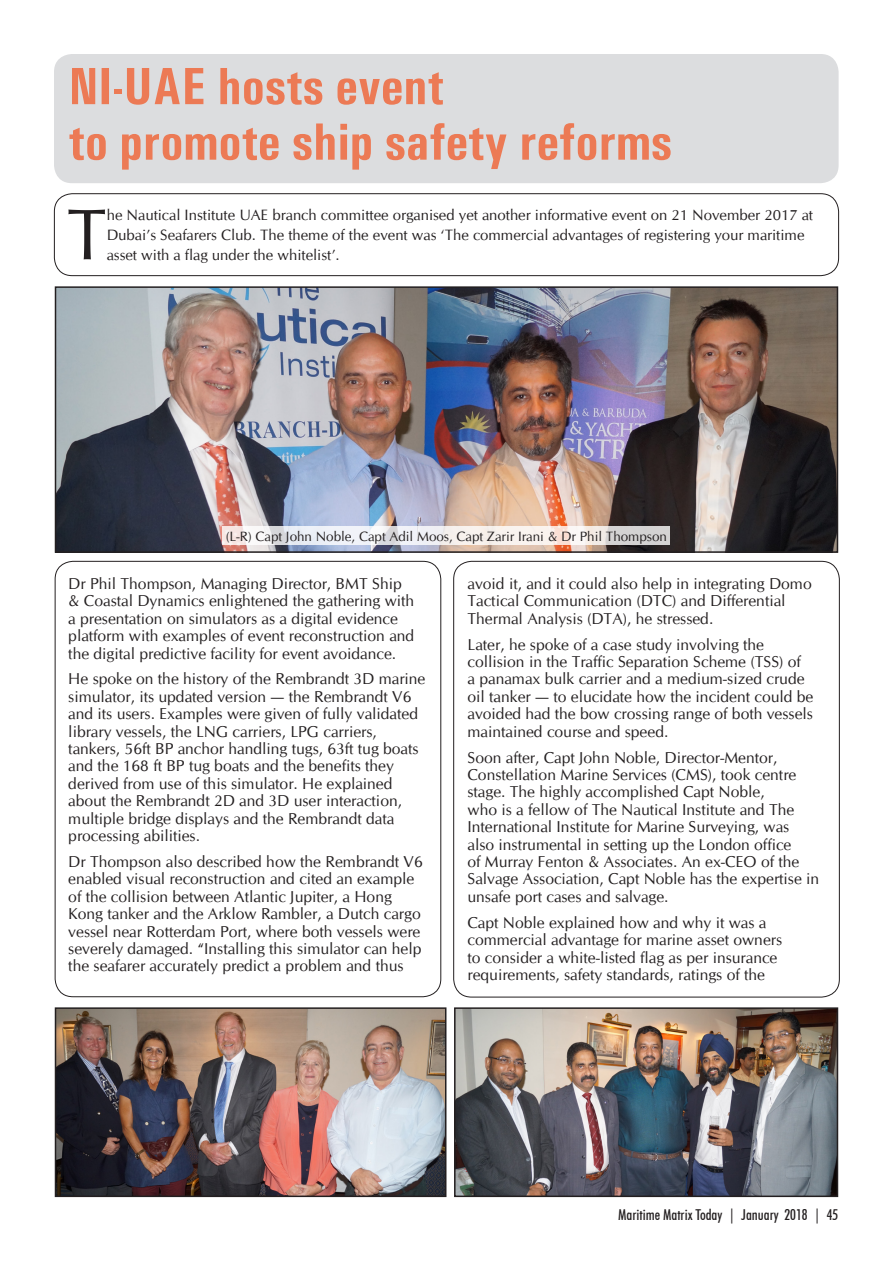
<style>
.page{position:relative;width:893px;height:1263px;background:#fff}
.page>*{position:absolute;margin:0;border:0;box-sizing:border-box;transform-origin:0 0}
.t1{font:71.85px "CG Omega";color:#231f20}
.t2{font:700 condensed 52.5px/55.5px "Univers";color:#ec7a55}
.Default{font:15.75px/17.4px "CG Omega";color:#231f20}
.t3{font:15px/19.8px "CG Omega";color:#231f20}
.BodyText{font:500 condensed 15px "Futura BT";color:#231f20}
.t4{font:13.5px "CG Omega";color:#231f20}
</style>
<div class="page">
<img style="left:58px;top:289px;width:777px;height:261px">
<div style="left:55px;top:286px;width:783px;height:267px;border:2px solid #231f20"></div>
<div style="left:54px;top:54px;width:785px;height:129px;background:#dcdddf;border-radius:18px"></div>
<div style="left:54px;top:193px;width:785px;height:83px;border:1px solid #231f20;border-radius:18px"></div>
<svg style="left:223px;top:526px;width:447px;height:19px"></svg>
<img style="left:58px;top:1010px;width:385px;height:184px">
<div style="left:55px;top:1007px;width:391px;height:190px;border:2px solid #231f20"></div>
<img style="left:457px;top:1010px;width:378px;height:184px">
<div style="left:454px;top:1007px;width:384px;height:190px;border:2px solid #231f20"></div>
<p class="t2" style="left:68px;top:58px;width:605px">NI-UAE hosts event<br>to promote ship safety reforms</p>
<p class="t1" style="left:67px;top:192px;width:41px">T</p>
<p class="t3" style="left:107px;top:205px;width:708px">he Nautical Institute UAE branch committee organised yet another informative event on 21 November 2017 at<br>Dubai’s Seafarers Club. The theme of the event was ‘The commercial advantages of registering your maritime asset with a flag under the whitelist’.</p>
<p class="t4" style="left:226px;top:528px;width:443px">(L-R) Capt John Noble, Capt Adil Moos, Capt Zarir Irani &amp; Dr Phil Thompson</p>
<p class="Default" style="left:68px;top:575px;width:347px">Dr Phil Thompson, Managing Director, BMT Ship &amp; Coastal Dynamics enlightened the gathering with a presentation on simulators as a digital evidence platform with examples of event reconstruction and the digital predictive facility for event avoidance.</p>
<p class="Default" style="left:68px;top:671px;width:359px">He spoke on the history of the Rembrandt 3D marine simulator, its updated version — the Rembrandt V6 and its users. Examples were given of fully validated library vessels, the LNG carriers, LPG carriers, tankers, 56ft BP anchor handling tugs, 63ft tug boats and the 168 ft BP tug boats and the benefits they derived from use of this simulator. He explained about the Rembrandt 2D and 3D user interaction, multiple bridge displays and the Rembrandt data processing abilities.</p>
<p class="Default" style="left:68px;top:853px;width:356px">Dr Thompson also described how the Rembrandt V6 enabled visual reconstruction and cited an example of the collision between Atlantic Jupiter, a Hong Kong tanker and the Arklow Rambler, a Dutch cargo vessel near Rotterdam Port, where both vessels were severely damaged. “Installing this simulator can help the seafarer accurately predict a problem and thus</p>
<p class="Default" style="left:467px;top:575px;width:346px">avoid it, and it could also help in integrating Domo<br>Tactical Communication (DTC) and Differential<br>Thermal Analysis (DTA), he stressed.</p>
<p class="Default" style="left:467px;top:636px;width:347px">Later, he spoke of a case study involving the collision in the Traffic Separation Scheme (TSS) of<br>a panamax bulk carrier and a medium-sized crude oil tanker — to elucidate how the incident could be avoided had the bow crossing range of both vessels maintained course and speed.</p>
<p class="Default" style="left:467px;top:749px;width:353px">Soon after, Capt John Noble, Director-Mentor, Constellation Marine Services (CMS), took centre stage. The highly accomplished Capt Noble,<br>who is a fellow of The Nautical Institute and The International Institute for Marine Surveying, was also instrumental in setting up the London office<br>of Murray Fenton &amp; Associates. An ex-CEO of the Salvage Association, Capt Noble has the expertise in unsafe port cases and salvage.</p>
<p class="Default" style="left:467px;top:914px;width:316px">Capt Noble explained how and why it was a commercial advantage for marine asset owners to consider a white-listed flag as per insurance requirements, safety standards, ratings of the</p>
<p class="BodyText" style="left:618px;top:1206px;width:222px">Maritime Matrix Today | January 2018 | 45</p>
</div>
